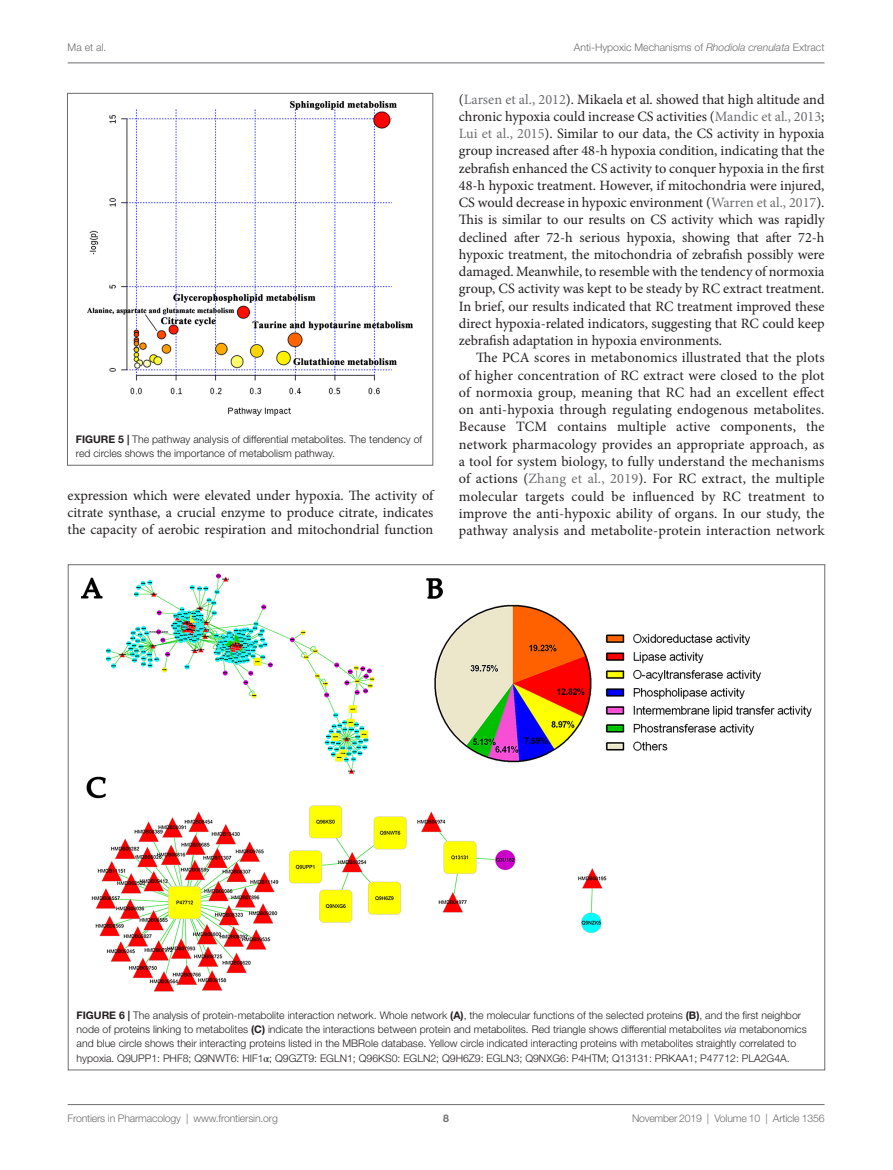
<style>
.page{position:relative;width:893px;height:1170px;background:#fff}
.page>*{position:absolute;margin:0;border:0;box-sizing:border-box;transform-origin:0 0}
.T{font:14.25px/17.2px "Minion Pro MTC";color:#231f20;text-align:justify}
.FC{font:300 10.5px/14.2px "Helvetica Neue LT Std";color:#231f20}
.t1{font:300 10.5px "Helvetica Neue LT Std";letter-spacing:-.015em;color:#6c6d70}
.t2{font:700 10.5px "Helvetica Neue LT Std";color:#6c6d70}
.s1{font-style:italic}
.s2{font-weight:700}
.s3{color:#6c6d70}
</style>
<div class="page">
<hr style="left:68px;top:63px;width:756px;height:1px;background:#6c6d70">
<hr style="left:68px;top:1104px;width:756px;height:1px;background:#6c6d70">
<img style="left:88px;top:102px;width:324px;height:313px">
<div style="left:67px;top:93px;width:366px;height:372px;border:1px solid #6c6d70"></div>
<img style="left:81px;top:573px;width:731px;height:418px">
<p class="t1" style="left:68px;top:41px;width:40px">Ma et al.</p>
<p class="t1" style="left:574px;top:41px;width:252px">Anti-Hypoxic Mechanisms of <span class="s1">Rhodiola crenulata</span> Extract</p>
<p class="FC" style="left:76px;top:432px;width:348px"><span class="s2">FIGURE 5 |</span> The pathway analysis of differential metabolites. The tendency of red circles shows the importance of metabolism pathway.</p>
<p class="T" style="left:68px;top:486px;width:367px">expression which were elevated under hypoxia. The activity of citrate synthase, a crucial enzyme to produce citrate, indicates the capacity of aerobic respiration and mitochondrial function</p>
<p class="T" style="left:459px;top:90px;width:367px">(<span class="s3">Larsen et al., 2012</span>). Mikaela et al. showed that high altitude and chronic hypoxia could increase CS activities (<span class="s3">Mandic et al., 2013</span>; <span class="s3">Lui et al., 2015</span>). Similar to our data, the CS activity in hypoxia group increased after 48-h hypoxia condition, indicating that the zebrafish enhanced the CS activity to conquer hypoxia in the first 48-h hypoxic treatment. However, if mitochondria were injured, CS would decrease in hypoxic environment (<span class="s3">Warren et al., 2017</span>).<br>This is similar to our results on CS activity which was rapidly declined after 72-h serious hypoxia, showing that after 72-h hypoxic treatment, the mitochondria of zebrafish possibly were damaged. Meanwhile, to resemble with the tendency of normoxia group, CS activity was kept to be steady by RC extract treatment.<br>In brief, our results indicated that RC treatment improved these direct hypoxia-related indicators, suggesting that RC could keep zebrafish adaptation in hypoxia environments.</p>
<p class="T" style="left:459px;top:349px;width:367px;text-indent:17px">The PCA scores in metabonomics illustrated that the plots of higher concentration of RC extract were closed to the plot of normoxia group, meaning that RC had an excellent effect on anti-hypoxia through regulating endogenous metabolites.<br>Because TCM contains multiple active components, the network pharmacology provides an appropriate approach, as a tool for system biology, to fully understand the mechanisms of actions (<span class="s3">Zhang et al., 2019</span>). For RC extract, the multiple molecular targets could be influenced by RC treatment to improve the anti-hypoxic ability of organs. In our study, the pathway analysis and metabolite-protein interaction network</p>
<p class="FC" style="left:77px;top:1007px;width:732px"><span class="s2">FIGURE 6 |</span> The analysis of protein-metabolite interaction network. Whole network <span class="s2">(A)</span>, the molecular functions of the selected proteins <span class="s2">(B)</span>, and the first neighbor node of proteins linking to metabolites <span class="s2">(C)</span> indicate the interactions between protein and metabolites. Red triangle shows differential metabolites <span class="s1">via</span> metabonomics and blue circle shows their interacting proteins listed in the MBRole database. Yellow circle indicated interacting proteins with metabolites straightly correlated to hypoxia. Q9UPP1: PHF8; Q9NWT6: HIF1α; Q9GZT9: EGLN1; Q96KS0: EGLN2; Q9H6Z9: EGLN3; Q9NXG6: P4HTM; Q13131: PRKAA1; P47712: PLA2G4A.</p>
<p class="t1" style="left:68px;top:1111px;width:212px">Frontiers in Pharmacology | www.frontiersin.org</p>
<p class="t1" style="left:632px;top:1111px;width:194px">November 2019 | Volume 10 | Article 1356</p>
<p class="t2" style="left:443px;top:1111px;width:7px">8</p>
</div>
